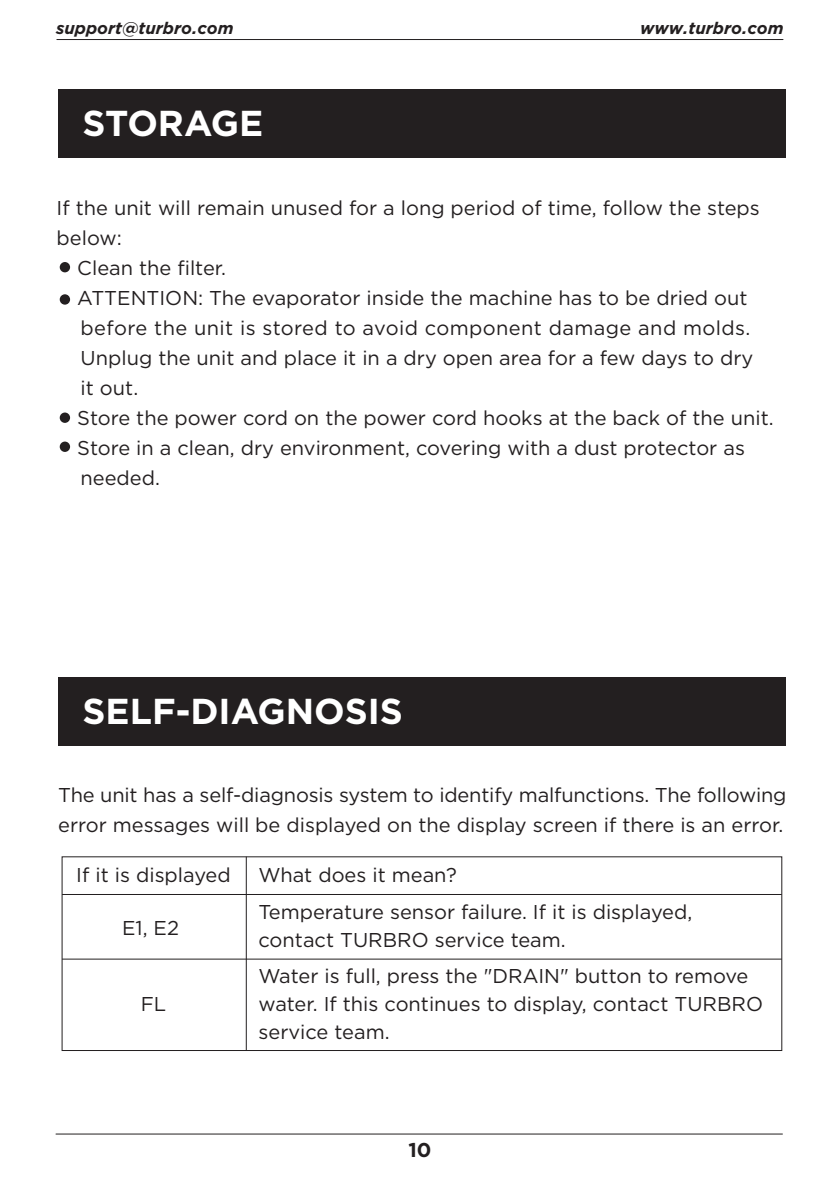
<style>
.page{position:relative;width:840px;height:1191px;background:#fff}
.page>*{position:absolute;margin:0;border:0;box-sizing:border-box;transform-origin:0 0}
.t1{font:700 36px "Gotham";color:#fff}
.t2{font:20px/36px "Gotham";color:#231f20}
.t3{font:20px "Gotham";letter-spacing:.02em;color:#231f20}
.t4{font:700 20px "Gotham";color:#231f20}
.t5{font:italic 700 16.8px "Gotham";color:#231f20}
</style>
<div class="page">
<div style="left:62px;top:856px;width:719px;height:195px;border:1px solid #231f20"></div>
<hr style="left:246px;top:856px;width:1px;height:194px;background:#231f20">
<hr style="left:62px;top:894px;width:719px;height:1px;background:#231f20">
<hr style="left:62px;top:958px;width:719px;height:1px;background:#231f20">
<hr style="left:57px;top:39px;width:725px;height:1px;background:#231f20">
<hr style="left:56px;top:1133px;width:726px;height:1px;background:#231f20">
<div style="left:58px;top:677px;width:726px;height:68px;background:#231f20"></div>
<div style="left:58px;top:89px;width:726px;height:68px;background:#231f20"></div>
<div style="left:60px;top:262px;width:10px;height:10px;background:#231f20;border-radius:50%"></div>
<div style="left:60px;top:294px;width:10px;height:11px;background:#231f20;border-radius:50%"></div>
<div style="left:60px;top:412px;width:10px;height:11px;background:#231f20;border-radius:50%"></div>
<div style="left:60px;top:441px;width:10px;height:11px;background:#231f20;border-radius:50%"></div>
<p class="t5" style="left:56px;top:18px;width:179px">support@turbro.com</p>
<p class="t5" style="left:640px;top:18px;width:145px">www.turbro.com</p>
<h1 class="t1" style="left:82px;top:103px;width:182px">STORAGE</h1>
<p class="t2" style="left:57px;top:189px;width:704px">If the unit will remain unused for a long period of time, follow the steps</p>
<p class="t2" style="left:57px;top:219px;width:67px">below:</p>
<p class="t2" style="left:77px;top:249px;width:150px">Clean the filter.</p>
<p class="t2" style="left:77px;top:279px;width:671px">ATTENTION: The evaporator inside the machine has to be dried out</p>
<p class="t3" style="left:81px;top:315px;width:671px">before the unit is stored to avoid component damage and molds.</p>
<p class="t2" style="left:81px;top:339px;width:674px">Unplug the unit and place it in a dry open area for a few days to dry</p>
<p class="t2" style="left:81px;top:369px;width:59px">it out.</p>
<p class="t2" style="left:77px;top:399px;width:697px">Store the power cord on the power cord hooks at the back of the unit.</p>
<p class="t2" style="left:77px;top:429px;width:668px">Store in a clean, dry environment, covering with a dust protector as</p>
<p class="t2" style="left:81px;top:459px;width:81px">needed.</p>
<h1 class="t1" style="left:82px;top:690px;width:322px">SELF-DIAGNOSIS</h1>
<p class="t2" style="left:58px;top:780px;width:729px;line-height:30px">The unit has a self-diagnosis system to identify malfunctions. The following error messages will be displayed on the display screen if there is an error.</p>
<p class="t2" style="left:76px;top:857px;width:156px">If it is displayed</p>
<p class="t2" style="left:122px;top:909px;width:58px">E1, E2</p>
<p class="t2" style="left:141px;top:985px;width:27px">FL</p>
<p class="t2" style="left:258px;top:857px;width:435px">What does it mean?<br>Temperature sensor failure. If it is displayed,</p>
<p class="t2" style="left:258px;top:921px;width:491px">contact TURBRO service team.<br>Water is full, press the "DRAIN" button to remove</p>
<p class="t2" style="left:258px;top:989px;width:505px;line-height:28px">water. If this continues to display, contact TURBRO service team.</p>
<p class="t4" style="left:408px;top:1138px;width:25px">10</p>
</div>
